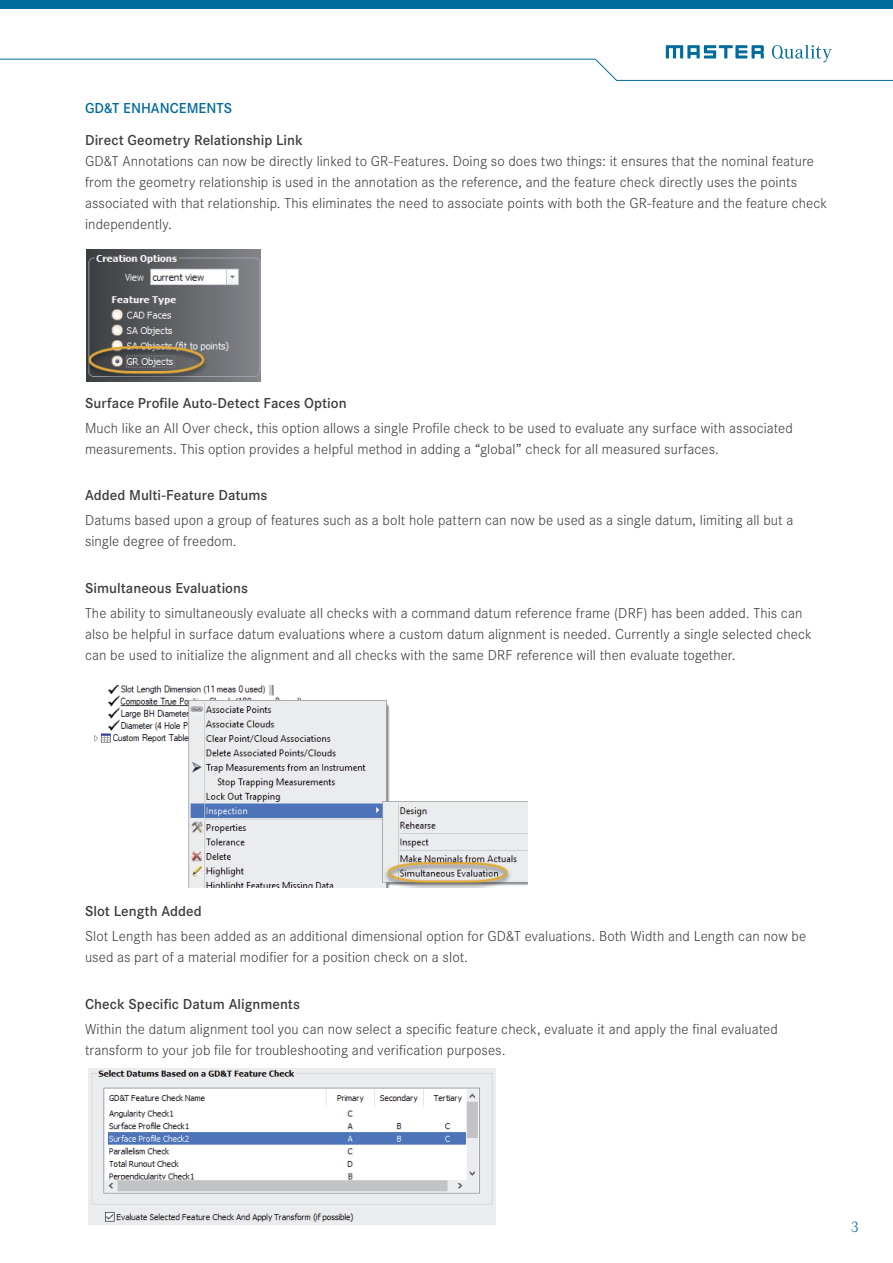
<style>
.page{position:relative;width:893px;height:1263px;background:#fff}
.page>*{position:absolute;margin:0;border:0;box-sizing:border-box;transform-origin:0 0}
.t1{font:300 15px/21px "Corporate S";letter-spacing:.005em;color:#3e3e3f}
.t2{font:600 15px "Corporate S";letter-spacing:.005em;color:#3e3e3f}
.t3{font:600 15px "Corporate S";color:#006b9d}
.t4{font:300 15px "Corporate A";color:#006b9d}
</style>
<div class="page">
<svg style="left:0;top:45px;width:893px;height:36px"></svg>
<div style="left:0;top:0;width:893px;height:9px;background:#006b9d"></div>
<img style="left:86px;top:250px;width:174px;height:131px">
<img style="left:94px;top:685px;width:434px;height:202px">
<img style="left:89px;top:1068px;width:406px;height:157px">
<p class="t3" style="left:85px;top:100px;width:149px">GD&amp;T ENHANCEMENTS</p>
<p class="t2" style="left:85px;top:131px;width:219px">Direct Geometry Relationship Link</p>
<p class="t1" style="left:85px;top:151px;width:744px">GD&amp;T Annotations can now be directly linked to GR-Features. Doing so does two things: it ensures that the nominal feature from the geometry relationship is used in the annotation as the reference, and the feature check directly uses the points associated with that relationship. This eliminates the need to associate points with both the GR-feature and the feature check independently.</p>
<p class="t2" style="left:85px;top:394px;width:263px">Surface Profile Auto-Detect Faces Option</p>
<p class="t1" style="left:85px;top:417px;width:709px">Much like an All Over check, this option allows a single Profile check to be used to evaluate any surface with associated measurements. This option provides a helpful method in adding a “global” check for all measured surfaces.</p>
<p class="t2" style="left:85px;top:486px;width:184px">Added Multi-Feature Datums</p>
<p class="t1" style="left:85px;top:510px;width:710px">Datums based upon a group of features such as a bolt hole pattern can now be used as a single datum, limiting all but a single degree of freedom.</p>
<p class="t2" style="left:85px;top:579px;width:165px">Simultaneous Evaluations</p>
<p class="t1" style="left:85px;top:602px;width:728px">The ability to simultaneously evaluate all checks with a command datum reference frame (DRF) has been added. This can also be helpful in surface datum evaluations where a custom datum alignment is needed. Currently a single selected check can be used to initialize the alignment and all checks with the same DRF reference will then evaluate together.</p>
<p class="t2" style="left:85px;top:902px;width:118px">Slot Length Added</p>
<p class="t1" style="left:85px;top:926px;width:723px">Slot Length has been added as an additional dimensional option for GD&amp;T evaluations. Both Width and Length can now be used as part of a material modifier for a position check on a slot.</p>
<p class="t2" style="left:85px;top:995px;width:217px">Check Specific Datum Alignments</p>
<p class="t1" style="left:85px;top:1018px;width:694px">Within the datum alignment tool you can now select a specific feature check, evaluate it and apply the final evaluated transform to your job file for troubleshooting and verification purposes.</p>
<p class="t4" style="left:851px;top:1218px;width:10px">3</p>
</div>
